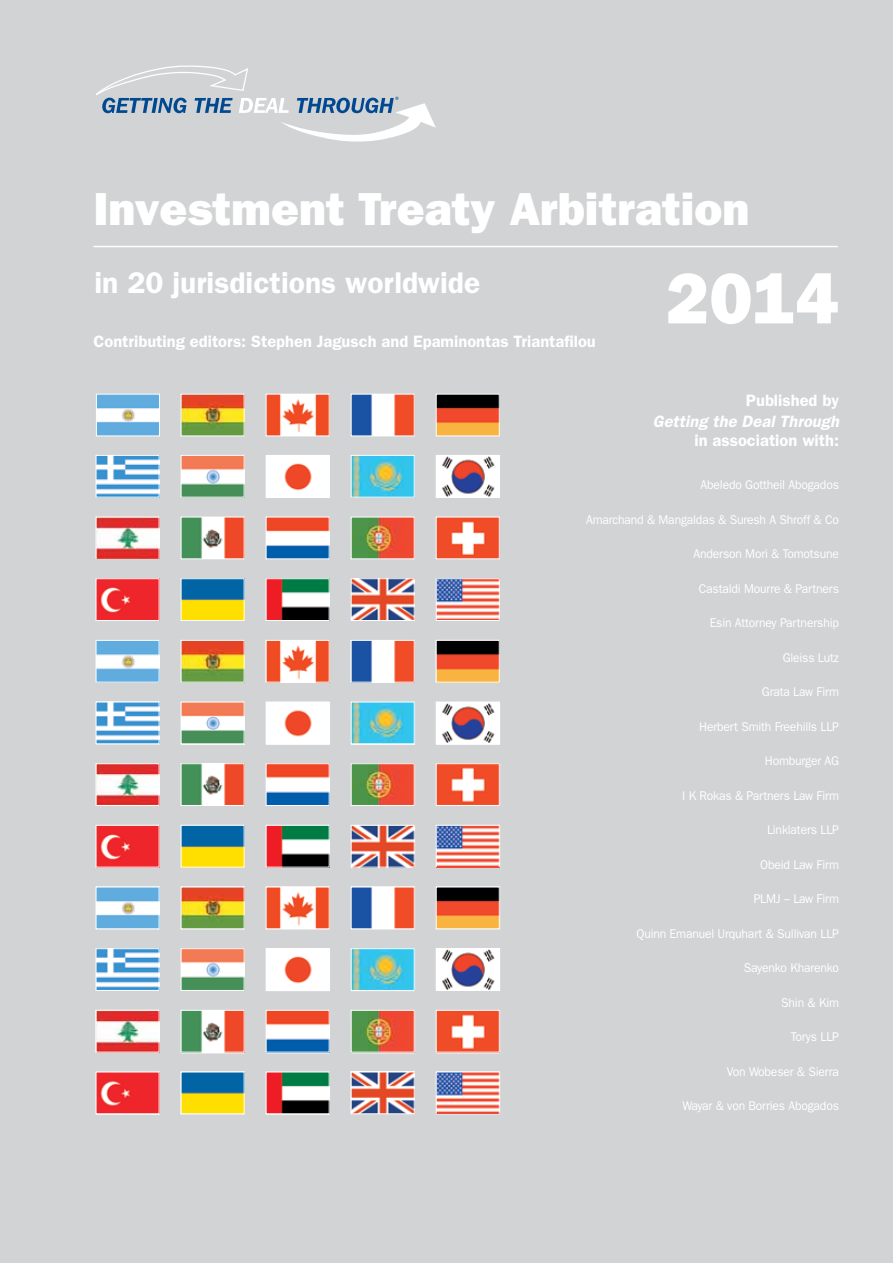
<style>
.page{position:relative;width:893px;height:1263px;background:#d1d3d4}
.page>*{position:absolute;margin:0;border:0;box-sizing:border-box;transform-origin:0 0}
.t1{font:800 72px "Franklin Gothic";color:#fff}
.t2{font:800 46.5px "Franklin Gothic";color:#fff}
.t3{font:600 30px "Franklin Gothic";color:#fff}
.t4{font:600 16.5px "Franklin Gothic";color:#fff}
.t5{font:italic 600 16.5px "Franklin Gothic";color:#fff}
.t6{font:12.75px "Franklin Gothic";letter-spacing:-.015em;color:#fff;scale:.95 1}
.t7{font:7.65px "Franklin Gothic";color:#004990}
</style>
<div class="page">
<hr style="left:94px;top:246px;width:744px;height:1px;background:#fff">
<img style="left:438px;top:457px;width:60px;height:38px">
<img style="left:268px;top:457px;width:60px;height:38px">
<img style="left:98px;top:457px;width:59px;height:38px">
<div style="left:96px;top:455px;width:63px;height:42px;border:1px solid #fff"></div>
<img style="left:438px;top:519px;width:60px;height:38px">
<div style="left:436px;top:517px;width:64px;height:42px;border:1px solid #fff"></div>
<img style="left:353px;top:519px;width:60px;height:38px">
<div style="left:351px;top:517px;width:64px;height:42px;border:1px solid #fff"></div>
<img style="left:98px;top:519px;width:59px;height:38px">
<div style="left:96px;top:517px;width:63px;height:42px;border:1px solid #fff"></div>
<img style="left:268px;top:396px;width:60px;height:38px">
<div style="left:266px;top:394px;width:64px;height:42px;border:1px solid #fff"></div>
<img style="left:353px;top:396px;width:60px;height:38px">
<div style="left:351px;top:394px;width:64px;height:42px;border:1px solid #fff"></div>
<img style="left:98px;top:396px;width:60px;height:38px">
<div style="left:96px;top:394px;width:64px;height:42px;border:1px solid #fff"></div>
<img style="left:183px;top:396px;width:59px;height:38px">
<img style="left:438px;top:396px;width:60px;height:38px">
<div style="left:436px;top:394px;width:64px;height:42px;border:1px solid #fff"></div>
<img style="left:183px;top:457px;width:59px;height:38px">
<div style="left:181px;top:455px;width:63px;height:42px;border:1px solid #fff"></div>
<img style="left:183px;top:519px;width:59px;height:38px">
<div style="left:181px;top:517px;width:63px;height:42px;border:1px solid #fff"></div>
<img style="left:353px;top:457px;width:60px;height:38px">
<div style="left:351px;top:455px;width:64px;height:42px;border:1px solid #fff"></div>
<svg style="left:96px;top:65px;width:340px;height:77px"></svg>
<img style="left:98px;top:580px;width:59px;height:39px">
<div style="left:96px;top:578px;width:63px;height:43px;border:1px solid #fff"></div>
<svg style="left:351px;top:682px;width:64px;height:1px"></svg>
<svg style="left:266px;top:682px;width:64px;height:1px"></svg>
<img style="left:98px;top:642px;width:59px;height:38px">
<div style="left:96px;top:640px;width:63px;height:42px;border:1px solid #fff"></div>
<img style="left:438px;top:580px;width:60px;height:39px">
<div style="left:436px;top:578px;width:64px;height:43px;border:1px solid #fff"></div>
<img style="left:183px;top:580px;width:59px;height:39px">
<div style="left:181px;top:578px;width:63px;height:43px;border:1px solid #fff"></div>
<img style="left:268px;top:580px;width:60px;height:39px">
<div style="left:266px;top:578px;width:64px;height:43px;border:1px solid #fff"></div>
<img style="left:268px;top:519px;width:60px;height:38px">
<div style="left:266px;top:517px;width:64px;height:42px;border:1px solid #fff"></div>
<img style="left:353px;top:580px;width:60px;height:39px">
<div style="left:351px;top:578px;width:64px;height:43px;border:1px solid #fff"></div>
<div style="left:266px;top:702px;width:64px;height:43px;background:#fff"></div>
<svg style="left:351px;top:702px;width:64px;height:43px"></svg>
<svg style="left:181px;top:702px;width:64px;height:43px"></svg>
<div style="left:436px;top:702px;width:64px;height:43px;background:#fff"></div>
<div style="left:266px;top:1011px;width:64px;height:42px;background:#a0c2e0"></div>
<svg style="left:351px;top:1052px;width:64px;height:1px"></svg>
<svg style="left:181px;top:1011px;width:64px;height:42px"></svg>
<div style="left:436px;top:1011px;width:64px;height:42px;background:#f9bcae"></div>
<img style="left:183px;top:642px;width:59px;height:38px">
<div style="left:181px;top:640px;width:63px;height:42px;border:1px solid #fff"></div>
<img style="left:268px;top:642px;width:60px;height:38px">
<div style="left:266px;top:640px;width:64px;height:42px;border:1px solid #fff"></div>
<img style="left:353px;top:642px;width:60px;height:38px">
<div style="left:351px;top:640px;width:64px;height:42px;border:1px solid #fff"></div>
<img style="left:353px;top:889px;width:60px;height:38px">
<div style="left:351px;top:887px;width:64px;height:42px;border:1px solid #fff"></div>
<img style="left:98px;top:889px;width:59px;height:38px">
<div style="left:96px;top:887px;width:63px;height:42px;border:1px solid #fff"></div>
<img style="left:183px;top:889px;width:59px;height:38px">
<div style="left:181px;top:887px;width:63px;height:42px;border:1px solid #fff"></div>
<img style="left:268px;top:889px;width:60px;height:38px">
<div style="left:266px;top:887px;width:64px;height:42px;border:1px solid #fff"></div>
<img style="left:438px;top:642px;width:60px;height:38px">
<div style="left:436px;top:640px;width:64px;height:42px;border:1px solid #fff"></div>
<img style="left:438px;top:889px;width:60px;height:38px">
<div style="left:436px;top:887px;width:64px;height:42px;border:1px solid #fff"></div>
<img style="left:98px;top:704px;width:59px;height:38px">
<div style="left:96px;top:702px;width:63px;height:42px;border:1px solid #fff"></div>
<img style="left:98px;top:950px;width:59px;height:39px">
<div style="left:96px;top:948px;width:63px;height:43px;border:1px solid #fff"></div>
<img style="left:183px;top:950px;width:59px;height:39px">
<div style="left:181px;top:948px;width:63px;height:43px;border:1px solid #fff"></div>
<img style="left:183px;top:704px;width:59px;height:38px">
<div style="left:181px;top:702px;width:63px;height:42px;border:1px solid #fff"></div>
<img style="left:268px;top:950px;width:60px;height:39px">
<img style="left:284px;top:710px;width:28px;height:27px">
<img style="left:353px;top:950px;width:60px;height:39px">
<div style="left:351px;top:948px;width:64px;height:43px;border:1px solid #fff"></div>
<img style="left:353px;top:704px;width:60px;height:38px">
<img style="left:438px;top:950px;width:60px;height:39px">
<img style="left:442px;top:704px;width:53px;height:38px">
<img style="left:98px;top:1012px;width:59px;height:38px">
<div style="left:96px;top:1010px;width:63px;height:42px;border:1px solid #fff"></div>
<img style="left:98px;top:765px;width:59px;height:39px">
<div style="left:96px;top:763px;width:63px;height:43px;border:1px solid #fff"></div>
<img style="left:183px;top:1012px;width:59px;height:38px">
<div style="left:181px;top:1010px;width:63px;height:42px;border:1px solid #fff"></div>
<img style="left:183px;top:765px;width:59px;height:39px">
<div style="left:181px;top:763px;width:63px;height:43px;border:1px solid #fff"></div>
<img style="left:268px;top:1012px;width:60px;height:38px">
<div style="left:266px;top:1010px;width:64px;height:42px;border:1px solid #fff"></div>
<img style="left:268px;top:765px;width:60px;height:39px">
<div style="left:266px;top:763px;width:64px;height:43px;border:1px solid #fff"></div>
<img style="left:353px;top:1012px;width:60px;height:38px">
<div style="left:351px;top:1010px;width:64px;height:42px;border:1px solid #fff"></div>
<img style="left:353px;top:765px;width:60px;height:39px">
<div style="left:351px;top:763px;width:64px;height:43px;border:1px solid #fff"></div>
<img style="left:438px;top:1012px;width:60px;height:38px">
<div style="left:436px;top:1010px;width:64px;height:42px;border:1px solid #fff"></div>
<img style="left:438px;top:765px;width:60px;height:39px">
<div style="left:436px;top:763px;width:64px;height:43px;border:1px solid #fff"></div>
<img style="left:98px;top:1073px;width:59px;height:39px">
<div style="left:96px;top:1071px;width:63px;height:43px;border:1px solid #fff"></div>
<img style="left:98px;top:827px;width:59px;height:38px">
<div style="left:96px;top:825px;width:63px;height:42px;border:1px solid #fff"></div>
<img style="left:183px;top:1073px;width:59px;height:39px">
<div style="left:181px;top:1071px;width:63px;height:43px;border:1px solid #fff"></div>
<img style="left:183px;top:827px;width:59px;height:38px">
<div style="left:181px;top:825px;width:63px;height:42px;border:1px solid #fff"></div>
<img style="left:268px;top:827px;width:60px;height:38px">
<div style="left:266px;top:825px;width:64px;height:42px;border:1px solid #fff"></div>
<img style="left:353px;top:827px;width:60px;height:38px">
<div style="left:351px;top:825px;width:64px;height:42px;border:1px solid #fff"></div>
<img style="left:438px;top:827px;width:60px;height:38px">
<div style="left:436px;top:825px;width:64px;height:42px;border:1px solid #fff"></div>
<img style="left:268px;top:1073px;width:60px;height:39px">
<div style="left:266px;top:1071px;width:64px;height:43px;border:1px solid #fff"></div>
<img style="left:353px;top:1073px;width:60px;height:39px">
<div style="left:351px;top:1071px;width:64px;height:43px;border:1px solid #fff"></div>
<img style="left:438px;top:1073px;width:60px;height:39px">
<div style="left:436px;top:1071px;width:64px;height:43px;border:1px solid #fff"></div>
<p class="t7" style="left:395px;top:95px;width:7px">®</p>
<h2 class="t2" style="left:94px;top:181px;width:657px">Investment Treaty Arbitration</h2>
<h3 class="t3" style="left:94px;top:265px;width:387px">in 20 jurisdictions worldwide</h3>
<p class="t4" style="left:94px;top:331px;width:504px">Contributing editors: Stephen Jagusch and Epaminontas Triantafilou</p>
<h1 class="t1" style="left:666px;top:256px;width:174px">2014</h1>
<p class="t4" style="left:746px;top:390px;width:95px">Published by</p>
<p class="t5" style="left:653px;top:411px;width:188px">Getting the Deal Through</p>
<p class="t4" style="left:694px;top:431px;width:146px">in association with:</p>
<p class="t6" style="left:701px;top:478px;width:147px">Abeledo Gottheil Abogados</p>
<p class="t6" style="left:586px;top:512px;width:268px">Amarchand &amp; Mangaldas &amp; Suresh A Shroff &amp; Co</p>
<p class="t6" style="left:693px;top:547px;width:155px">Anderson Mori &amp; Tomotsune</p>
<p class="t6" style="left:699px;top:581px;width:149px">Castaldi Mourre &amp; Partners</p>
<p class="t6" style="left:710px;top:616px;width:138px">Esin Attorney Partnership</p>
<p class="t6" style="left:783px;top:650px;width:61px">Gleiss Lutz</p>
<p class="t6" style="left:762px;top:685px;width:83px">Grata Law Firm</p>
<p class="t6" style="left:699px;top:719px;width:149px">Herbert Smith Freehills LLP</p>
<p class="t6" style="left:765px;top:754px;width:80px">Homburger AG</p>
<p class="t6" style="left:682px;top:788px;width:166px">I K Rokas &amp; Partners Law Firm</p>
<p class="t6" style="left:767px;top:823px;width:77px">Linklaters LLP</p>
<p class="t6" style="left:760px;top:857px;width:84px">Obeid Law Firm</p>
<p class="t6" style="left:754px;top:892px;width:91px">PLMJ – Law Firm</p>
<p class="t6" style="left:637px;top:926px;width:215px">Quinn Emanuel Urquhart &amp; Sullivan LLP</p>
<p class="t6" style="left:744px;top:961px;width:102px">Sayenko Kharenko</p>
<p class="t6" style="left:781px;top:995px;width:62px">Shin &amp; Kim</p>
<p class="t6" style="left:791px;top:1030px;width:52px">Torys LLP</p>
<p class="t6" style="left:727px;top:1064px;width:119px">Von Wobeser &amp; Sierra</p>
<p class="t6" style="left:682px;top:1099px;width:166px">Wayar &amp; von Borries Abogados</p>
</div>
